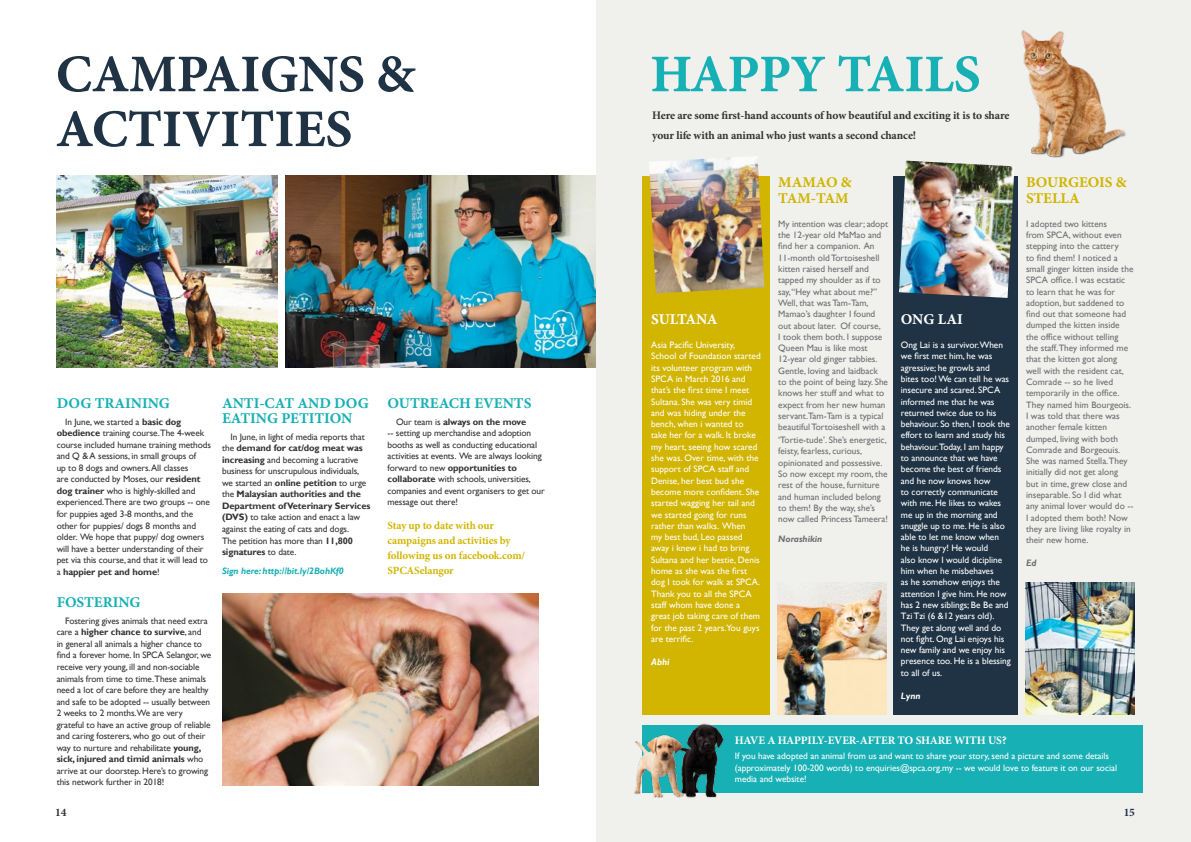
<style>
.page{position:relative;width:1191px;height:842px;background:#fff}
.page>*{position:absolute;margin:0;border:0;box-sizing:border-box;transform-origin:0 0}
.t1{font:53px/54.9px "Minion Pro Bold Capt";letter-spacing:-.01em;color:#1f3345}
.t2{font:53px "Minion Pro Bold Capt";letter-spacing:-.01em;color:#17b0b5}
.t3{font:15px/15px "Minion Pro Bold Capt";letter-spacing:-.005em;color:#17b0b5}
.t4{font:15px/16px "Minion Pro Bold Capt";letter-spacing:-.005em;color:#d1b500}
.t5{font:15px "Minion Pro Bold Capt";letter-spacing:-.035em;color:#fff}
.t6{font:15px "Minion Pro Bold Capt";letter-spacing:-.015em;color:#fff}
.t7{font:700 11.5px/20px "Minion Pro";letter-spacing:-.01em;color:#333}
.t8{font:700 11.5px "Minion Pro";letter-spacing:-.01em;color:#fff}
.t9{font:700 11.5px "Minion Pro";color:#1f3345}
.t10{font:700 11px/15px "Minion Pro";letter-spacing:-.01em;color:#d1b500}
.t11{font:9.3px/11.5px "Gill Sans";letter-spacing:-.01em;color:#333}
.t12{font:9.3px/11.3px "Gill Sans";letter-spacing:-.005em;color:#fff}
.t13{font:9.3px/11.3px "Gill Sans";color:#6d6e71}
.t14{font:italic 700 9.3px "Gill Sans";letter-spacing:-.01em;color:#17b0b5}
.t15{font:italic 700 9.3px "Gill Sans";color:#6d6e71}
.t16{font:italic 700 9.3px "Gill Sans";color:#fff}
.s1{font-weight:700}
</style>
<div class="page">
<div style="left:596px;top:0;width:595px;height:842px;background:#f0f0ed"></div>
<div style="left:642px;top:176px;width:127px;height:538px;background:#d1b500"></div>
<div style="left:893px;top:176px;width:124px;height:538px;background:#1f3345"></div>
<div style="left:642px;top:726px;width:500px;height:67px;background:#17b0b5"></div>
<img style="left:777px;top:583px;width:109px;height:131px">
<img style="left:899px;top:161px;width:115px;height:137px">
<img style="left:1025px;top:583px;width:109px;height:131px">
<img style="left:649px;top:156px;width:115px;height:137px">
<img style="left:1021px;top:30px;width:105px;height:128px">
<img style="left:634px;top:723px;width:98px;height:74px">
<img style="left:285px;top:175px;width:310px;height:192px">
<img style="left:57px;top:175px;width:220px;height:192px">
<img style="left:222px;top:593px;width:317px;height:192px">
<h1 class="t1" style="left:56px;top:46px;width:360px">CAMPAIGNS &amp;<br>ACTIVITIES</h1>
<h1 class="t2" style="left:650px;top:36px;width:332px">HAPPY TAILS</h1>
<p class="t7" style="left:652px;top:105px;width:359px">Here are some first-hand accounts of how beautiful and exciting it is to share your life with an animal who just wants a second chance!</p>
<h2 class="t4" style="left:778px;top:174px;width:75px">MAMAO &amp;<br>TAM-TAM</h2>
<p class="t13" style="left:778px;top:218px;width:111px">My intention was clear; adopt the 12-year old MaMao and find her a companion. An<br>11-month old Tortoiseshell kitten raised herself and tapped my shoulder as if to say, “Hey what about me?”<br>Well, that was Tam-Tam,<br>Mamao’s daughter I found out about later. Of course,<br>I took them both. I suppose<br>Queen Mau is like most<br>12-year old ginger tabbies.<br>Gentle, loving and laidback to the point of being lazy. She knows her stuff and what to expect from her new human servant.Tam-Tam is a typical beautiful Tortoiseshell with a</p>
<p class="t13" style="left:778px;top:434px;width:111px">‘Tortie-tude’. She’s energetic, feisty, fearless, curious, opinionated and possessive.<br>So now except my room, the rest of the house, furniture and human included belong to them! By the way, she’s now called Princess Tameera!</p>
<p class="t15" style="left:778px;top:533px;width:46px">Norashikin</p>
<h2 class="t4" style="left:1026px;top:174px;width:102px">BOURGEOIS &amp;<br>STELLA</h2>
<p class="t13" style="left:1026px;top:218px;width:109px">I adopted two kittens<br>from SPCA, without even stepping into the cattery<br>to find them! I noticed a small ginger kitten inside the<br>SPCA office. I was ecstatic to learn that he was for adoption, but saddened to find out that someone had dumped the kitten inside the office without telling<br>the staff.They informed me that the kitten got along well with the resident cat,<br>Comrade -- so he lived temporarily in the office.<br>They named him Bourgeois.<br>I was told that there was another female kitten dumped, living with both<br>Comrade and Borgeouis.<br>She was named Stella.They initially did not get along<br>but in time, grew close and inseparable. So I did what any animal lover would do --<br>I adopted them both! Now they are living like royalty in their new home.</p>
<p class="t15" style="left:1026px;top:558px;width:12px">Ed</p>
<h2 class="t5" style="left:651px;top:308px;width:68px">SULTANA</h2>
<p class="t12" style="left:651px;top:339px;width:111px">Asia Pacific University,<br>School of Foundation started its volunteer program with<br>SPCA in March 2016 and that’s the first time I meet<br>Sultana. She was very timid and was hiding under the bench, when i wanted to take her for a walk. It broke my heart, seeing how scared she was. Over time, with the support of SPCA staff and<br>Denise, her best bud she become more confident. She started wagging her tail and we started going for runs rather than walks. When<br>my best bud, Leo passed away i knew i had to bring<br>Sultana and her bestie, Denis home as she was the first dog I took for walk at SPCA.<br>Thank you to all the SPCA staff whom have done a great job taking care of them for the past 2 years.You guys are terrific.</p>
<p class="t16" style="left:651px;top:656px;width:20px">Abhi</p>
<h2 class="t6" style="left:901px;top:308px;width:63px">ONG LAI</h2>
<p class="t12" style="left:901px;top:339px;width:111px">Ong Lai is a survivor.When we first met him, he was agressive; he growls and<br>bites too! We can tell he was insecure and scared. SPCA informed me that he was returned twice due to his behaviour. So then, I took the effort to learn and study his behaviour.Today, I am happy to announce that we have become the best of friends and he now knows how<br>to correctly communicate with me. He likes to wakes me up in the morning and snuggle up to me. He is also able to let me know when<br>he is hungry! He would<br>also know I would dicipline him when he misbehaves<br>as he somehow enjoys the attention I give him. He now has 2 new siblings; Be Be and<br>Tzi Tzi (6 &amp;12 years old).<br>They get along well and do not fight. Ong Lai enjoys his new family and we enjoy his presence too. He is a blessing to all of us.</p>
<p class="t16" style="left:901px;top:690px;width:21px">Lynn</p>
<h2 class="t3" style="left:57px;top:395px;width:115px">DOG TRAINING</h2>
<p class="t11" style="left:57px;top:416px;width:156px;text-indent:9px">In June, we started a <span class="s1">basic dog obedience</span> training course.The 4-week course included humane training methods and Q &amp; A sessions, in small groups of<br>up to 8 dogs and owners.All classes<br>are conducted by Moses, our <span class="s1">resident dog trainer</span> who is highly-skilled and experienced.There are two groups -- one for puppies aged 3-8 months, and the other for puppies/ dogs 8 months and older. We hope that puppy/ dog owners will have a better understanding of their pet via this course, and that it will lead to a <span class="s1">happier pet and home</span>!</p>
<h2 class="t3" style="left:57px;top:594px;width:85px">FOSTERING</h2>
<p class="t11" style="left:57px;top:615px;width:156px;text-indent:9px">Fostering gives animals that need extra care a <span class="s1">higher chance to survive</span>, and<br>in general all animals a higher chance to find a forever home. In SPCA Selangor, we receive very young, ill and non-sociable animals from time to time.These animals need a lot of care before they are healthy and safe to be adopted -- usually between 2 weeks to 2 months.We are very grateful to have an active group of reliable and caring fosterers, who go out of their way to nurture and rehabilitate <span class="s1">young, sick, injured and timid animals</span> who arrive at our doorstep. Here’s to growing this network further in 2018!</p>
<h2 class="t3" style="left:222px;top:395px;width:148px">ANTI-CAT AND DOG<br>EATING PETITION</h2>
<p class="t11" style="left:222px;top:431px;width:150px;text-indent:9px">In June, in light of media reports that the <span class="s1">demand for cat/dog meat was increasing</span> and becoming a lucrative business for unscrupulous individuals, we started an <span class="s1">online petition</span> to urge the <span class="s1">Malaysian authorities and the Department of Veterinary Services (DVS)</span> to take action and enact a law against the eating of cats and dogs.<br>The petition has more than <span class="s1">11,800 signatures</span> to date.</p>
<p class="t14" style="left:222px;top:565px;width:123px">Sign here: http://bit.ly/2BohKf0</p>
<h2 class="t3" style="left:387px;top:395px;width:145px">OUTREACH EVENTS</h2>
<p class="t11" style="left:387px;top:416px;width:159px;text-indent:9px">Our team is <span class="s1">always on the move<br></span>-- setting up merchandise and adoption booths as well as conducting educational activities at events. We are always looking forward to new <span class="s1">opportunities to collaborate</span> with schools, universities, companies and event organisers to get our message out there!</p>
<p class="t10" style="left:387px;top:518px;width:139px">Stay up to date with our campaigns and activities by following us on facebook.com/<br>SPCASelangor</p>
<p class="t8" style="left:735px;top:733px;width:273px">HAVE A HAPPILY-EVER-AFTER TO SHARE WITH US?</p>
<p class="t12" style="left:735px;top:751px;width:384px">If you have adopted an animal from us and want to share your story, send a picture and some details (approximately 100-200 words) to enquiries@spca.org.my -- we would love to feature it on our social media and website!</p>
<p class="t7" style="left:55px;top:802px;width:13px">14</p>
<p class="t9" style="left:1123px;top:804px;width:13px">15</p>
</div>
